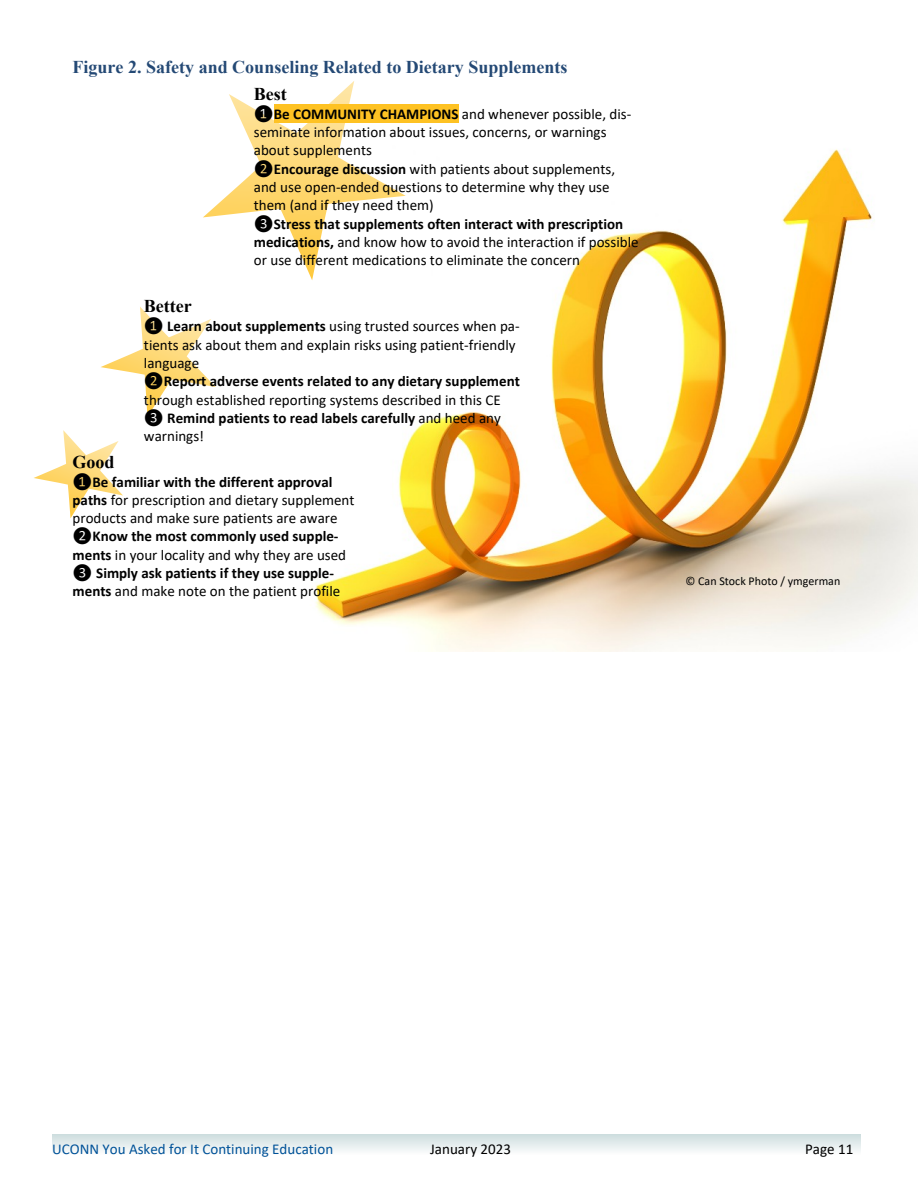
<style>
.page{position:relative;width:918px;height:1188px;background:#fff}
.page>*{position:absolute;margin:0;border:0;box-sizing:border-box;transform-origin:0 0}
.t1{font:700 18px "Times New Roman";color:#244975}
.t2{font:700 18px "Times New Roman";color:#000}
.t3{font:15px/18.3px "Calibri";color:#000}
.t4{font:15px "Calibri";color:#005298}
.t5{font:12px "Calibri";color:#000}
.s1{font-weight:700}
</style>
<div class="page">
<div style="left:52px;top:1134px;width:809px;height:20px;background:linear-gradient(to bottom,#cdddde,#f8fafa)"></div>
<img style="left:312px;top:149px;width:606px;height:502px">
<svg style="left:34px;top:430px;width:89px;height:88px"></svg>
<svg style="left:101px;top:307px;width:115px;height:110px"></svg>
<svg style="left:203px;top:81px;width:203px;height:199px"></svg>
<div style="left:274px;top:105px;width:185px;height:18px;background:#fec223"></div>
<p class="t1" style="left:73px;top:61px;width:496px">Figure 2. Safety and Counseling Related to Dietary Supplements</p>
<p class="t2" style="left:254px;top:88px;width:34px">Best</p>
<p class="t3" style="left:254px;top:106px;width:386px">❶<span class="s1">Be COMMUNITY CHAMPIONS</span> and whenever possible, dis&shy;seminate information about issues, concerns, or warnings about supplements<br>❷<span class="s1">Encourage discussion</span> with patients about supplements, and use open-ended questions to determine why they use them (and if they need them)<br>❸<span class="s1">Stress that supplements often interact with prescription medications,</span> and know how to avoid the interaction if possible or use different medications to eliminate the concern</p>
<p class="t2" style="left:144px;top:300px;width:49px">Better</p>
<p class="t3" style="left:144px;top:318px;width:378px">❶ <span class="s1">Learn about supplements</span> using trusted sources when pa&shy;tients ask about them and explain risks using patient-friendly language<br>❷<span class="s1">Report adverse events related to any dietary supplement </span>through established reporting systems described in this CE ❸ <span class="s1">Remind patients to read labels carefully</span> and heed any warnings!</p>
<p class="t2" style="left:73px;top:455px;width:44px">Good</p>
<p class="t3" style="left:73px;top:474px;width:283px">❶<span class="s1">Be familiar with the different approval paths</span> for prescription and dietary supplement products and make sure patients are aware ❷<span class="s1">Know the most commonly used supple&shy;ments</span> in your locality and why they are used ❸ <span class="s1">Simply ask patients if they use supple&shy;ments</span> and make note on the patient profile</p>
<p class="t5" style="left:685px;top:576px;width:156px">© Can Stock Photo / ymgerman</p>
<p class="t4" style="left:52px;top:1142px;width:283px">UCONN You Asked for It Continuing Education</p>
<p class="t3" style="left:430px;top:1141px;width:82px">January 2023</p>
<p class="t3" style="left:805px;top:1141px;width:50px">Page 11</p>
</div>
